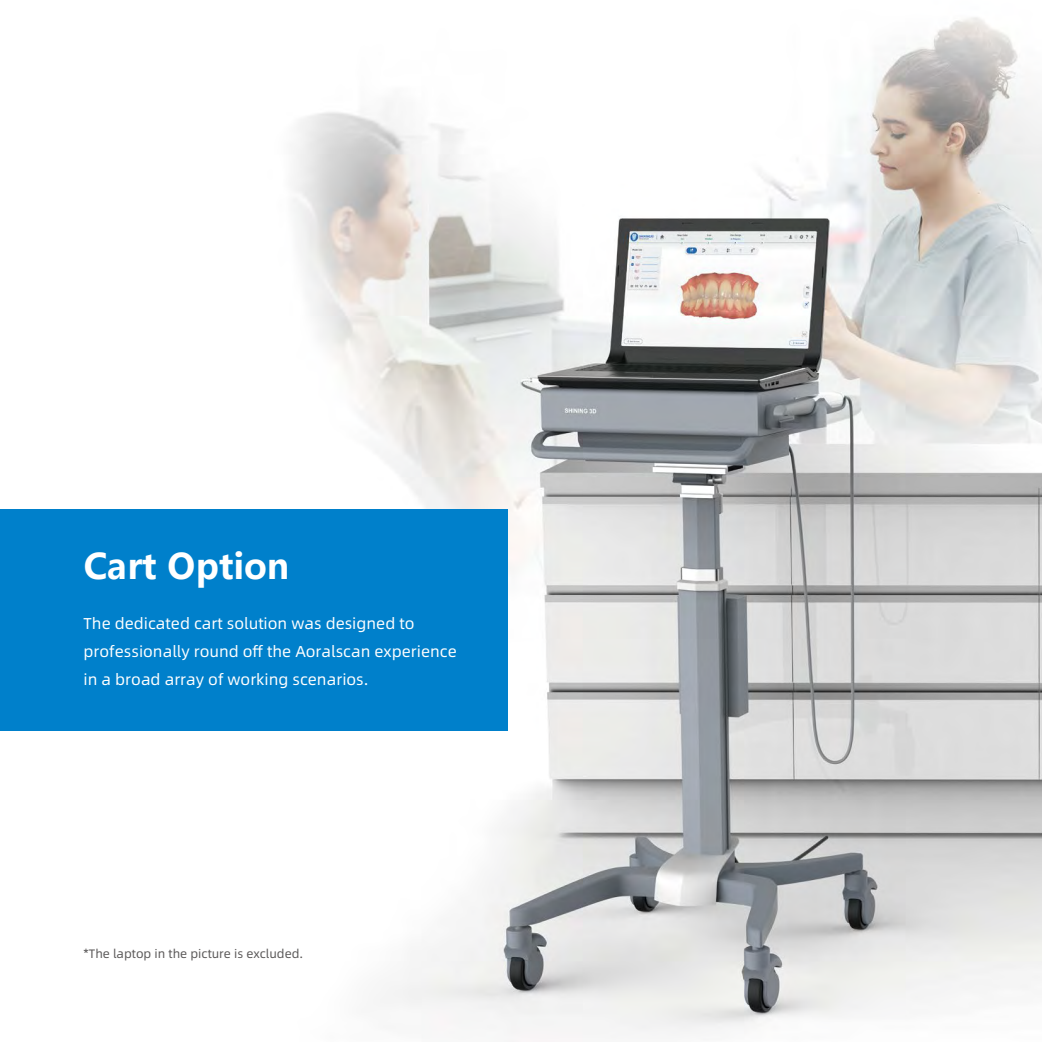
<style>
.page{position:relative;width:1042px;height:1042px;background:#fff}
.page>*{position:absolute;margin:0;border:0;box-sizing:border-box;transform-origin:0 0}
.t1{font:700 35px "Microsoft Ya Hei";color:#fff}
.t2{font:15.75px/28px "Alibaba Pu Hui Ti R";color:#fff}
.t3{font:12.25px "Alibaba Pu Hui Ti R";color:#595757}
</style>
<div class="page">
<img style="left:245px;top:17px;width:797px;height:1025px">
<div style="left:0;top:508px;width:508px;height:222px;background:#0080cb"></div>
<h1 class="t1" style="left:84px;top:542px;width:208px">Cart Option</h1>
<p class="t2" style="left:84px;top:608px;width:375px">The dedicated cart solution was designed to professionally round off the Aoralscan experience in a broad array of working scenarios.</p>
<p class="t3" style="left:84px;top:944px;width:221px">*The laptop in the picture is excluded.</p>
</div>
